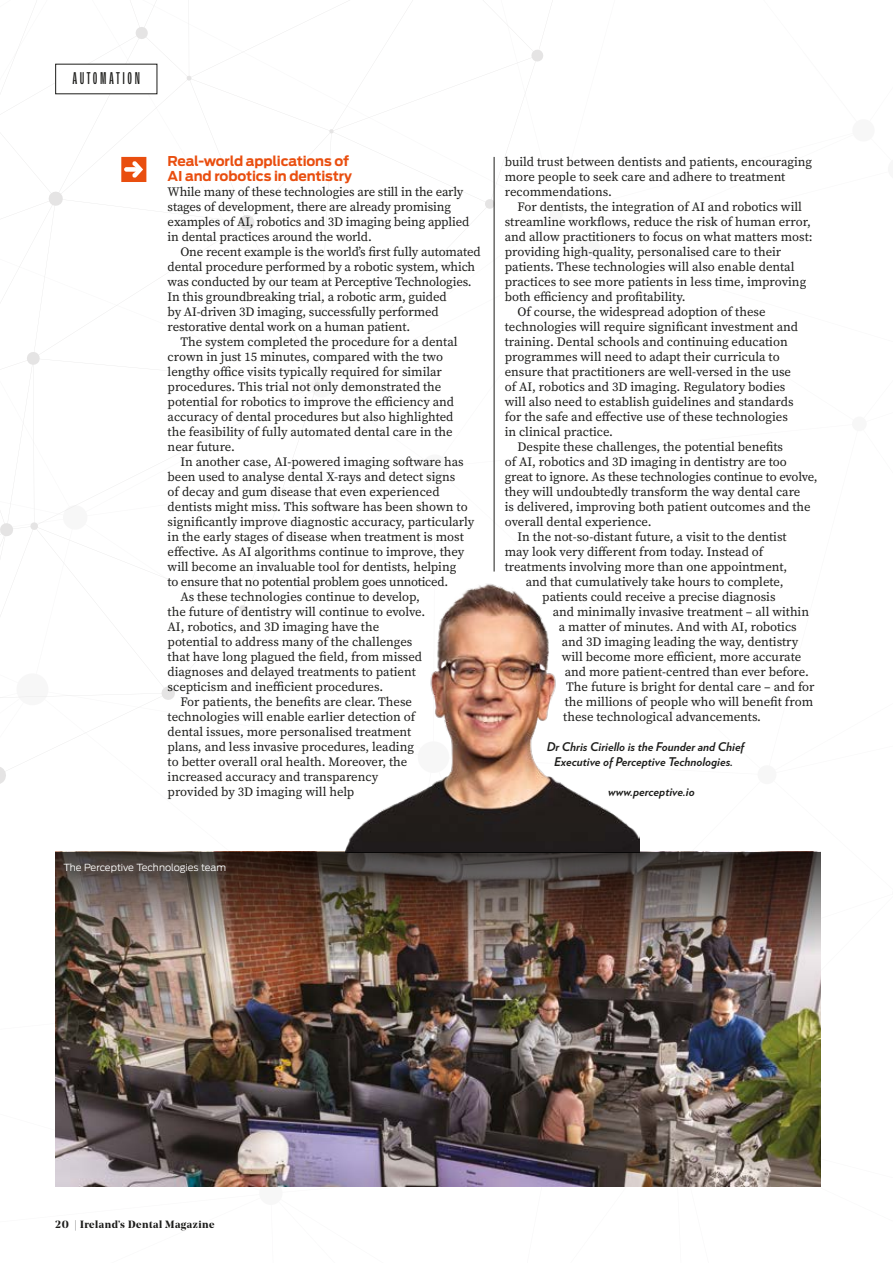
<style>
.page{position:relative;width:893px;height:1263px;background:#fff}
.page>*{position:absolute;margin:0;border:0;box-sizing:border-box;transform-origin:0 0}
.t1{font:extra-condensed 18px "Roc Grotesk";letter-spacing:.145em;color:#1d1d1b}
.t2{font:700 13.5px/15px "Antenna";letter-spacing:-.01em;color:#e94e0f}
.t3{font:12.75px/15px "Source Serif 4";color:#1d1d1b}
.t4{font:12.75px "Source Serif 4";letter-spacing:-.02em;color:#1d1d1b}
.t5{font:italic 700 12px/15px "Verlag";color:#1d1d1b;text-align:center}
.t6{font:700 10.5px "Noe Display";letter-spacing:.05em;color:#1d1d1b}
.t7{font:300 9.75px "Antenna";color:#fff}
</style>
<div class="page">
<div style="left:757px;top:765px;width:19px;height:19px;background:#f7f7f7;border-radius:50%"></div>
<div style="left:852px;top:119px;width:23px;height:23px;background:#f7f7f7;border-radius:50%"></div>
<div style="left:852px;top:416px;width:15px;height:15px;background:#f7f7f7;border-radius:50%"></div>
<svg style="left:531px;top:49px;width:12px;height:13px"></svg>
<svg style="left:485px;top:198px;width:9px;height:11px"></svg>
<svg style="left:329px;top:129px;width:5px;height:5px"></svg>
<svg style="left:135px;top:27px;width:14px;height:13px"></svg>
<svg style="left:186px;top:75px;width:6px;height:6px"></svg>
<svg style="left:239px;top:214px;width:16px;height:16px"></svg>
<svg style="left:314px;top:381px;width:6px;height:6px"></svg>
<svg style="left:49px;top:192px;width:14px;height:14px"></svg>
<svg style="left:239px;top:605px;width:7px;height:8px"></svg>
<svg style="left:27px;top:352px;width:13px;height:13px"></svg>
<svg style="left:30px;top:522px;width:8px;height:8px"></svg>
<svg style="left:161px;top:686px;width:14px;height:14px"></svg>
<svg style="left:0;top:523px;width:13px;height:13px"></svg>
<svg style="left:0;top:767px;width:6px;height:17px"></svg>
<img style="left:55px;top:955px;width:766px;height:231px">
<img style="left:346px;top:564px;width:293px;height:288px">
<svg style="left:121px;top:157px;width:25px;height:25px"></svg>
<hr style="left:494px;top:157px;width:1px;height:414px;background:#1d1d1b">
<img style="left:55px;top:852px;width:766px;height:103px">
<div style="left:66px;top:865px;width:170px;height:18px;background:#1d1d1b;opacity:.5"></div>
<h1 class="t1" style="left:72px;top:69px;width:69px">AUTOMATION</h1>
<p class="t2" style="left:168px;top:154px;width:186px">Real-world applications of<br>AI and robotics in dentistry</p>
<p class="t3" style="left:168px;top:184px;width:303px">While many of these technologies are still in the early stages of development, there are already promising examples of AI, robotics and 3D imaging being applied in dental practices around the world.</p>
<p class="t3" style="left:180px;top:244px;width:302px">One recent example is the world’s first fully automated</p>
<p class="t3" style="left:168px;top:259px;width:309px">dental procedure performed by a robotic system, which</p>
<p class="t3" style="left:168px;top:274px;width:306px">was conducted by our team at Perceptive Technologies.</p>
<p class="t3" style="left:168px;top:289px;width:280px">In this groundbreaking trial, a robotic arm, guided</p>
<p class="t3" style="left:168px;top:304px;width:272px">by AI-driven 3D imaging, successfully performed</p>
<p class="t3" style="left:168px;top:319px;width:244px">restorative dental work on a human patient.</p>
<p class="t3" style="left:180px;top:334px;width:279px">The system completed the procedure for a dental</p>
<p class="t3" style="left:168px;top:349px;width:277px">crown in just 15 minutes, compared with the two</p>
<p class="t3" style="left:168px;top:364px;width:276px">lengthy office visits typically required for similar</p>
<p class="t3" style="left:168px;top:379px;width:275px">procedures. This trial not only demonstrated the</p>
<p class="t3" style="left:168px;top:394px;width:288px">potential for robotics to improve the efficiency and</p>
<p class="t3" style="left:168px;top:409px;width:287px">accuracy of dental procedures but also highlighted</p>
<p class="t3" style="left:168px;top:424px;width:287px">the feasibility of fully automated dental care in the</p>
<p class="t3" style="left:168px;top:439px;width:69px">near future.</p>
<p class="t3" style="left:180px;top:454px;width:285px">In another case, AI-powered imaging software has</p>
<p class="t3" style="left:168px;top:469px;width:289px">been used to analyse dental X-rays and detect signs</p>
<p class="t3" style="left:168px;top:484px;width:273px">of decay and gum disease that even experienced</p>
<p class="t3" style="left:168px;top:499px;width:302px">dentists might miss. This software has been shown to</p>
<p class="t3" style="left:168px;top:514px;width:308px">significantly improve diagnostic accuracy, particularly</p>
<p class="t3" style="left:168px;top:529px;width:298px">in the early stages of disease when treatment is most</p>
<p class="t3" style="left:168px;top:544px;width:298px">effective. As AI algorithms continue to improve, they</p>
<p class="t3" style="left:168px;top:559px;width:290px">will become an invaluable tool for dentists, helping</p>
<p class="t4" style="left:168px;top:573px;width:282px">to ensure that no potential problem goes unnoticed.</p>
<p class="t3" style="left:180px;top:589px;width:241px">As these technologies continue to develop,</p>
<p class="t3" style="left:168px;top:604px;width:259px">the future of dentistry will continue to evolve.</p>
<p class="t3" style="left:168px;top:619px;width:213px">AI, robotics, and 3D imaging have the</p>
<p class="t3" style="left:168px;top:634px;width:246px">potential to address many of the challenges</p>
<p class="t3" style="left:168px;top:649px;width:256px">that have long plagued the field, from missed</p>
<p class="t3" style="left:168px;top:664px;width:250px">diagnoses and delayed treatments to patient</p>
<p class="t3" style="left:168px;top:679px;width:217px">scepticism and inefficient procedures.</p>
<p class="t3" style="left:180px;top:694px;width:233px">For patients, the benefits are clear. These</p>
<p class="t3" style="left:168px;top:709px;width:249px">technologies will enable earlier detection of</p>
<p class="t3" style="left:168px;top:724px;width:245px">dental issues, more personalised treatment</p>
<p class="t3" style="left:168px;top:739px;width:248px">plans, and less invasive procedures, leading</p>
<p class="t3" style="left:168px;top:754px;width:241px">to better overall oral health. Moreover, the</p>
<p class="t3" style="left:168px;top:769px;width:212px">increased accuracy and transparency</p>
<p class="t3" style="left:168px;top:784px;width:188px">provided by 3D imaging will help</p>
<p class="t3" style="left:505px;top:154px;width:309px">build trust between dentists and patients, encouraging more people to seek care and adhere to treatment recommendations.</p>
<p class="t3" style="left:518px;top:199px;width:286px">For dentists, the integration of AI and robotics will</p>
<p class="t3" style="left:505px;top:214px;width:308px">streamline workflows, reduce the risk of human error,</p>
<p class="t3" style="left:505px;top:229px;width:309px">and allow practitioners to focus on what matters most:</p>
<p class="t3" style="left:505px;top:244px;width:278px">providing high-quality, personalised care to their</p>
<p class="t3" style="left:505px;top:259px;width:291px">patients. These technologies will also enable dental</p>
<p class="t3" style="left:505px;top:274px;width:303px">practices to see more patients in less time, improving</p>
<p class="t3" style="left:505px;top:289px;width:182px">both efficiency and profitability.</p>
<p class="t3" style="left:518px;top:304px;width:249px">Of course, the widespread adoption of these</p>
<p class="t3" style="left:505px;top:319px;width:295px">technologies will require significant investment and</p>
<p class="t3" style="left:505px;top:334px;width:284px">training. Dental schools and continuing education</p>
<p class="t3" style="left:505px;top:349px;width:276px">programmes will need to adapt their curricula to</p>
<p class="t3" style="left:505px;top:364px;width:288px">ensure that practitioners are well-versed in the use</p>
<p class="t3" style="left:505px;top:379px;width:282px">of AI, robotics and 3D imaging. Regulatory bodies</p>
<p class="t3" style="left:505px;top:394px;width:290px">will also need to establish guidelines and standards</p>
<p class="t3" style="left:505px;top:409px;width:285px">for the safe and effective use of these technologies</p>
<p class="t3" style="left:505px;top:424px;width:110px">in clinical practice.</p>
<p class="t3" style="left:518px;top:439px;width:267px">Despite these challenges, the potential benefits</p>
<p class="t3" style="left:505px;top:454px;width:284px">of AI, robotics and 3D imaging in dentistry are too</p>
<p class="t3" style="left:505px;top:469px;width:314px">great to ignore. As these technologies continue to evolve,</p>
<p class="t3" style="left:505px;top:484px;width:297px">they will undoubtedly transform the way dental care</p>
<p class="t3" style="left:505px;top:499px;width:307px">is delivered, improving both patient outcomes and the</p>
<p class="t3" style="left:505px;top:514px;width:148px">overall dental experience.</p>
<p class="t3" style="left:518px;top:529px;width:271px">In the not-so-distant future, a visit to the dentist</p>
<p class="t3" style="left:505px;top:544px;width:260px">may look very different from today. Instead of</p>
<p class="t3" style="left:505px;top:559px;width:284px">treatments involving more than one appointment,</p>
<p class="t3" style="left:526px;top:574px;width:259px">and that cumulatively take hours to complete,</p>
<p class="t3" style="left:542px;top:589px;width:235px">patients could receive a precise diagnosis</p>
<p class="t3" style="left:553px;top:604px;width:258px">and minimally invasive treatment – all within</p>
<p class="t3" style="left:559px;top:619px;width:239px">a matter of minutes. And with AI, robotics</p>
<p class="t3" style="left:562px;top:634px;width:238px">and 3D imaging leading the way, dentistry</p>
<p class="t3" style="left:562px;top:649px;width:241px">will become more efficient, more accurate</p>
<p class="t3" style="left:565px;top:664px;width:246px">and more patient-centred than ever before.</p>
<p class="t3" style="left:566px;top:679px;width:250px">The future is bright for dental care – and for</p>
<p class="t3" style="left:565px;top:694px;width:250px">the millions of people who will benefit from</p>
<p class="t3" style="left:563px;top:709px;width:199px">these technological advancements.</p>
<p class="t5" style="left:547px;top:739px;width:199px">Dr Chris Ciriello is the Founder and Chief<br>Executive of Perceptive Technologies.</p>
<p class="t5" style="left:608px;top:784px;width:88px">www.perceptive.io</p>
<p class="t7" style="left:63px;top:862px;width:164px">The Perceptive Technologies team</p>
<p class="t6" style="left:55px;top:1218px;width:161px">20 | Ireland’s Dental Magazine</p>
</div>
